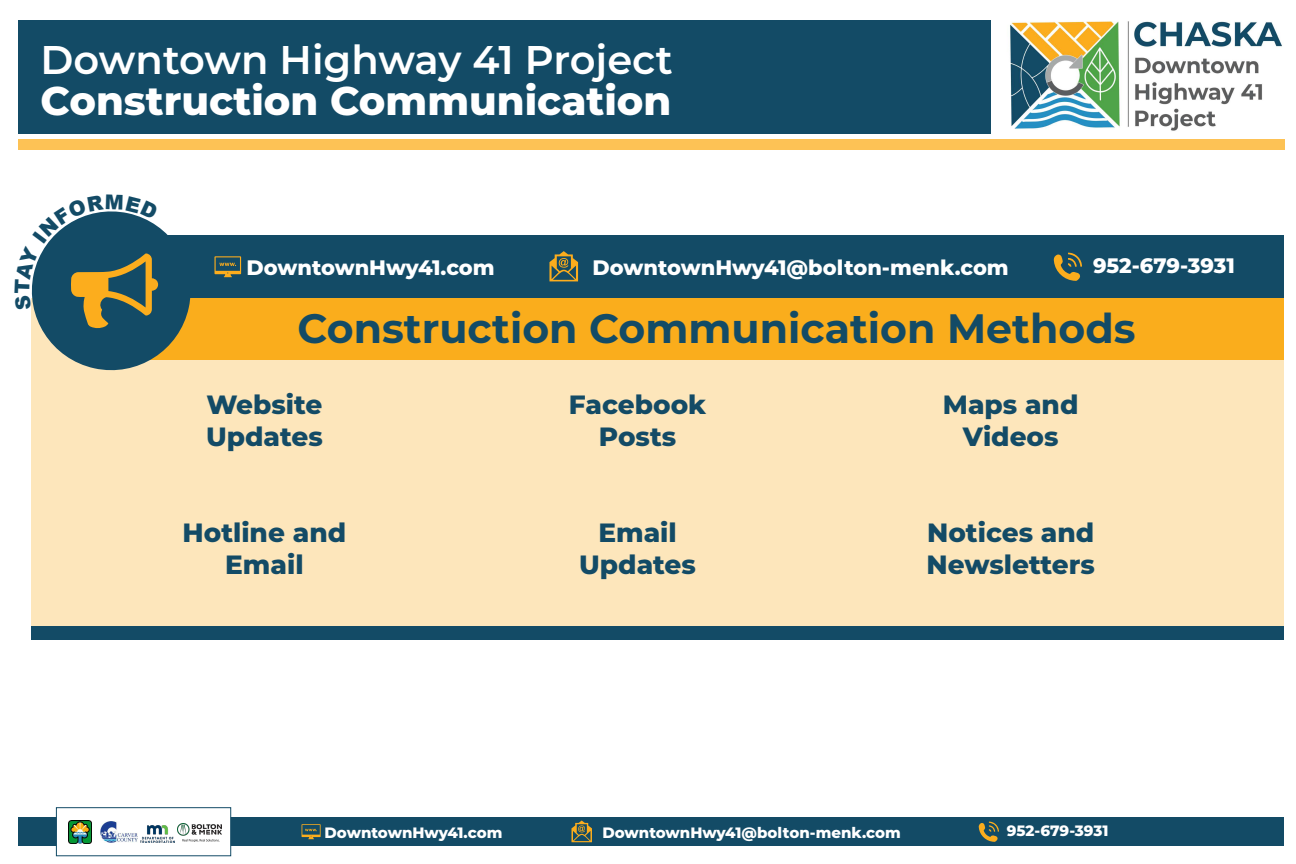
<style>
.page{position:relative;width:1296px;height:864px;background:#fff}
.page>*{position:absolute;margin:0;border:0;box-sizing:border-box;transform-origin:0 0}
.t1{font:700 41.05px "Montserrat";color:#134b66}
.t2{font:800 40px "Montserrat";color:#fff}
.t3{font:600 40px "Montserrat";color:#fff}
.t4{font:800 26.4px/31.6px "Montserrat";color:#134b66;text-align:center}
.t5{font:800 20.9px "Montserrat";color:#fff}
.t6{font:800 15px "Montserrat";color:#fff}
</style>
<div class="page">
<div style="left:32px;top:298px;width:1252px;height:342px;background:#fde6bb"></div>
<div style="left:119px;top:298px;width:1165px;height:61px;background:#faad1c"></div>
<div style="left:18px;top:20px;width:972px;height:114px;background:#134b66"></div>
<img style="left:1010px;top:21px;width:272px;height:110px">
<div style="left:18px;top:140px;width:1266px;height:10px;background:#fdc255"></div>
<div style="left:77px;top:236px;width:1207px;height:62px;background:#134b66"></div>
<div style="left:32px;top:626px;width:1252px;height:14px;background:#134b66"></div>
<svg style="left:214px;top:256px;width:27px;height:21px"></svg>
<svg style="left:1054px;top:252px;width:28px;height:29px"></svg>
<svg style="left:549px;top:251px;width:29px;height:30px"></svg>
<div style="left:18px;top:817px;width:1266px;height:29px;background:#134b66"></div>
<svg style="left:302px;top:824px;width:19px;height:15px"></svg>
<div style="left:56px;top:807px;width:175px;height:49px;background:#fff;border:1px solid #134b66"></div>
<img style="left:178px;top:823px;width:44px;height:19px">
<img style="left:100px;top:821px;width:38px;height:22px">
<img style="left:141px;top:825px;width:34px;height:17px">
<img style="left:68px;top:820px;width:23px;height:23px">
<svg style="left:571px;top:821px;width:21px;height:21px"></svg>
<svg style="left:979px;top:821px;width:20px;height:21px"></svg>
<svg style="left:31px;top:211px;width:167px;height:167px"></svg>
<h2 class="t3" style="left:41px;top:32px;width:634px">Downtown Highway 41 Project</h2>
<h2 class="t2" style="left:41px;top:72px;width:632px">Construction Communication</h2>
<p class="t5" style="left:247px;top:252px;width:250px">DowntownHwy41.com</p>
<p class="t5" style="left:593px;top:252px;width:418px">DowntownHwy41@bolton-menk.com</p>
<p class="t5" style="left:1093px;top:250px;width:143px">952-679-3931</p>
<h1 class="t1" style="left:298px;top:299px;width:840px">Construction Communication Methods</h1>
<p class="t4" style="left:206px;top:387px;width:118px;text-align:left">Website<br>Updates</p>
<p class="t4" style="left:183px;top:516px;width:165px">Hotline and<br>Email</p>
<p class="t4" style="left:569px;top:387px;width:139px">Facebook<br>Posts</p>
<p class="t4" style="left:579px;top:516px;width:118px">Email<br>Updates</p>
<p class="t4" style="left:943px;top:387px;width:137px">Maps and<br>Videos</p>
<p class="t4" style="left:927px;top:516px;width:170px;text-align:left">Notices and<br>Newsletters</p>
<p class="t6" style="left:325px;top:821px;width:179px">DowntownHwy41.com</p>
<p class="t6" style="left:602px;top:821px;width:300px">DowntownHwy41@bolton-menk.com</p>
<p class="t6" style="left:1007px;top:820px;width:103px">952-679-3931</p>
</div>
